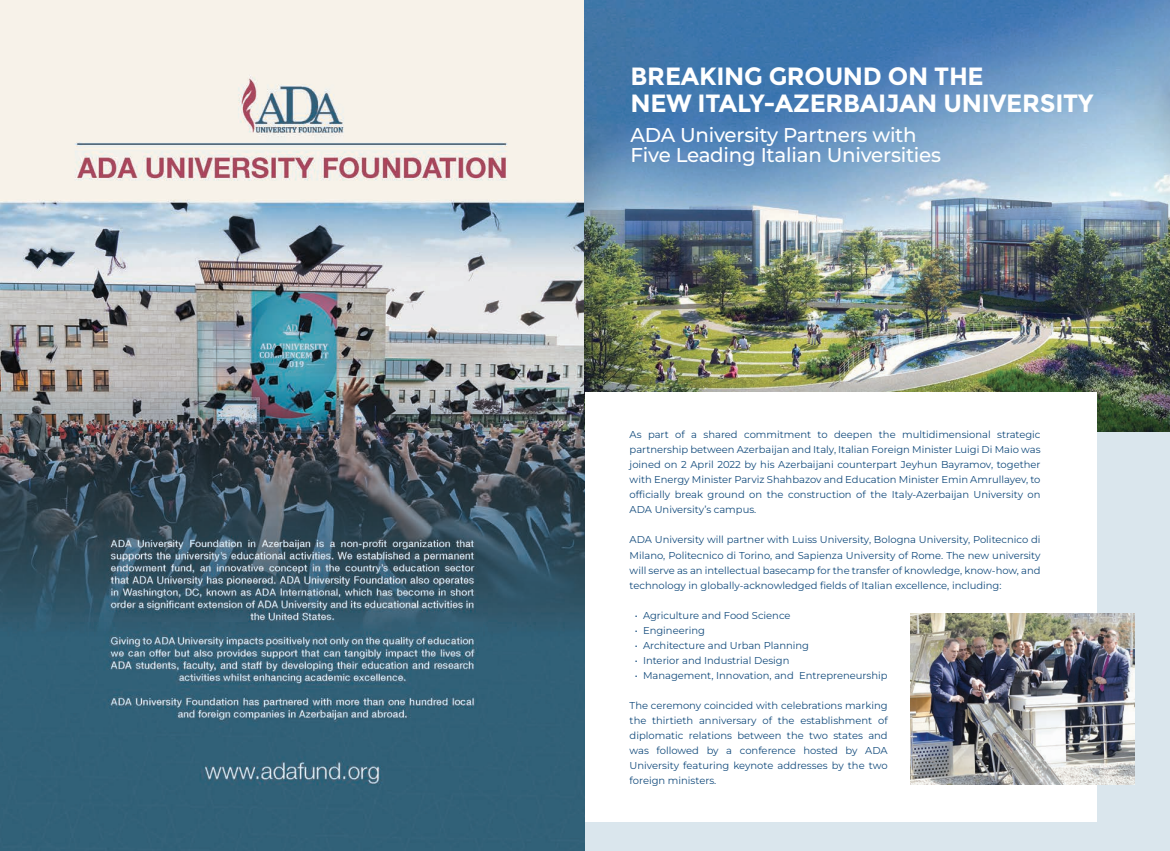
<style>
.page{position:relative;width:1170px;height:851px;background:#fff}
.page>*{position:absolute;margin:0;border:0;box-sizing:border-box;transform-origin:0 0}
.t1{font:700 24.88px/27.4px "Montserrat";letter-spacing:-.01em;color:#fff}
.t2{font:500 20px/20px "Montserrat";letter-spacing:-.01em;color:#fff}
.t3{font:100 10px/15px "Montserrat";color:#144c7d;text-align:justify}
</style>
<div class="page">
<img style="left:0;top:0;width:585px;height:850px">
<div style="left:585px;top:131px;width:584px;height:719px;background:#dae6ed"></div>
<img style="left:585px;top:0;width:584px;height:431px">
<div style="left:585px;top:392px;width:511px;height:429px;background:#fff"></div>
<img style="left:910px;top:613px;width:223px;height:171px">
<p class="t1" style="left:630px;top:63px;width:464px">BREAKING GROUND ON THE<br>NEW ITALY-AZERBAIJAN UNIVERSITY</p>
<p class="t2" style="left:630px;top:125px;width:312px">ADA University Partners with<br>Five Leading Italian Universities</p>
<p class="t3" style="left:629px;top:427px;width:412px">As part of a shared commitment to deepen the multidimensional strategic partnership between Azerbaijan and Italy, Italian Foreign Minister Luigi Di Maio was joined on 2 April 2022 by his Azerbaijani counterpart Jeyhun Bayramov, together with Energy Minister Parviz Shahbazov and Education Minister Emin Amrullayev, to officially break ground on the construction of the Italy-Azerbaijan University on ADA University’s campus.</p>
<p class="t3" style="left:629px;top:532px;width:412px">ADA University will partner with Luiss University, Bologna University, Politecnico di Milano, Politecnico di Torino, and Sapienza University of Rome. The new university will serve as an intellectual basecamp for the transfer of knowledge, know-how, and technology in globally-acknowledged fields of Italian excellence, including:</p>
<p class="t3" style="left:634px;top:607px;width:157px">• Agriculture and Food Science</p>
<p class="t3" style="left:634px;top:622px;width:72px">• Engineering</p>
<p class="t3" style="left:634px;top:637px;width:176px">• Architecture and Urban Planning</p>
<p class="t3" style="left:634px;top:652px;width:156px">• Interior and Industrial Design</p>
<p class="t3" style="left:634px;top:667px;width:254px">• Management, Innovation, and Entrepreneurship</p>
<p class="t3" style="left:629px;top:697px;width:259px">The ceremony coincided with celebrations marking the thirtieth anniversary of the establishment of diplomatic relations between the two states and was followed by a conference hosted by ADA University featuring keynote addresses by the two foreign ministers.</p>
</div>
